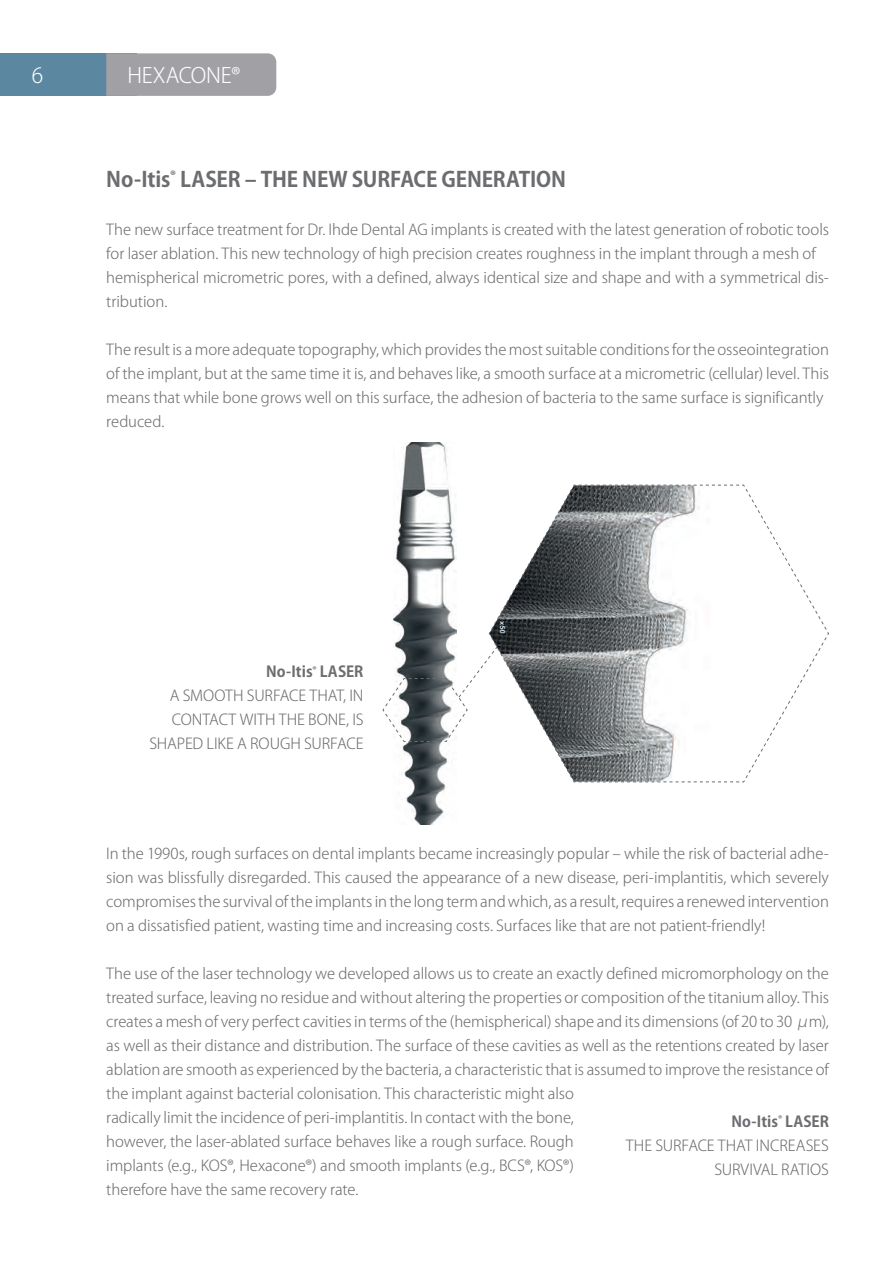
<style>
.page{position:relative;width:893px;height:1263px;background:#fff}
.page>*{position:absolute;margin:0;border:0;box-sizing:border-box;transform-origin:0 0}
.t1{font:21px "Koz Go Pro Bold 90 msp RKSJ H";letter-spacing:-.01em;color:#6c6d70}
.t2{font:21px "Koz Go Pro Light 90 msp RKSJ H";letter-spacing:-.015em;color:#fff}
.t3{font:15px/24px "Koz Go Pro Light 90 msp RKSJ H";color:#6c6d70}
.t4{font:15px "Koz Go Pro Bold 90 msp RKSJ H";letter-spacing:.005em;color:#6c6d70}
</style>
<div class="page">
<div style="left:0;top:53px;width:136px;height:43px;background:#5c87a1"></div>
<div style="left:106px;top:53px;width:170px;height:43px;background:#a1a1a5"></div>
<img style="left:402px;top:442px;width:45px;height:383px">
<svg style="left:382px;top:484px;width:447px;height:299px"></svg>
<h1 class="t2" style="left:32px;top:67px;width:13px">6</h1>
<h1 class="t2" style="left:128px;top:67px;width:114px">HEXACONE®</h1>
<h1 class="t1" style="left:106px;top:171px;width:461px">No-Itis<sup>®</sup> LASER ‒ THE NEW SURFACE GENERATION</h1>
<p class="t3" style="left:106px;top:220px;width:724px">The new surface treatment for Dr. Ihde Dental AG implants is created with the latest generation of robotic tools for laser ablation. This new technology of high precision creates roughness in the implant through a mesh of hemispherical micrometric pores, with a defined, always identical size and shape and with a symmetrical dis&shy;tribution.</p>
<p class="t3" style="left:106px;top:339px;width:724px">The result is a more adequate topography, which provides the most suitable conditions for the osseointegration of the implant, but at the same time it is, and behaves like, a smooth surface at a micrometric (cellular) level. This means that while bone grows well on this surface, the adhesion of bacteria to the same surface is significantly reduced.</p>
<p class="t4" style="left:266px;top:666px;width:99px">No-Itis<sup>®</sup> LASER</p>
<p class="t3" style="left:149px;top:686px;width:216px;text-align:right">A SMOOTH SURFACE THAT, IN<br>CONTACT WITH THE BONE, IS<br>SHAPED LIKE A ROUGH SURFACE</p>
<p class="t3" style="left:106px;top:843px;width:724px;text-align:justify">In the 1990s, rough surfaces on dental implants became increasingly popular ‒ while the risk of bacterial adhe&shy;sion was blissfully disregarded. This caused the appearance of a new disease, peri-implantitis, which severely compromises the survival of the implants in the long term and which, as a result, requires a renewed intervention on a dissatisfied patient, wasting time and increasing costs. Surfaces like that are not patient-friendly!</p>
<p class="t3" style="left:106px;top:963px;width:724px">The use of the laser technology we developed allows us to create an exactly defined micromorphology on the treated surface, leaving no residue and without altering the properties or composition of the titanium alloy. This creates a mesh of very perfect cavities in terms of the (hemispherical) shape and its dimensions (of 20 to 30 μm), as well as their distance and distribution. The surface of these cavities as well as the retentions created by laser ablation are smooth as experienced by the bacteria, a characteristic that is assumed to improve the resistance of the implant against bacterial colonisation. This characteristic might also<br>radically limit the incidence of peri-implantitis. In contact with the bone,<br>however, the laser-ablated surface behaves like a rough surface. Rough<br>implants (e.g., KOS®, Hexacone®) and smooth implants (e.g., BCS®, KOS®)<br>therefore have the same recovery rate.</p>
<p class="t4" style="left:731px;top:1115px;width:99px">No-Itis<sup>®</sup> LASER</p>
<p class="t3" style="left:626px;top:1135px;width:204px;text-align:right">THE SURFACE THAT INCREASES<br>SURVIVAL RATIOS</p>
</div>
